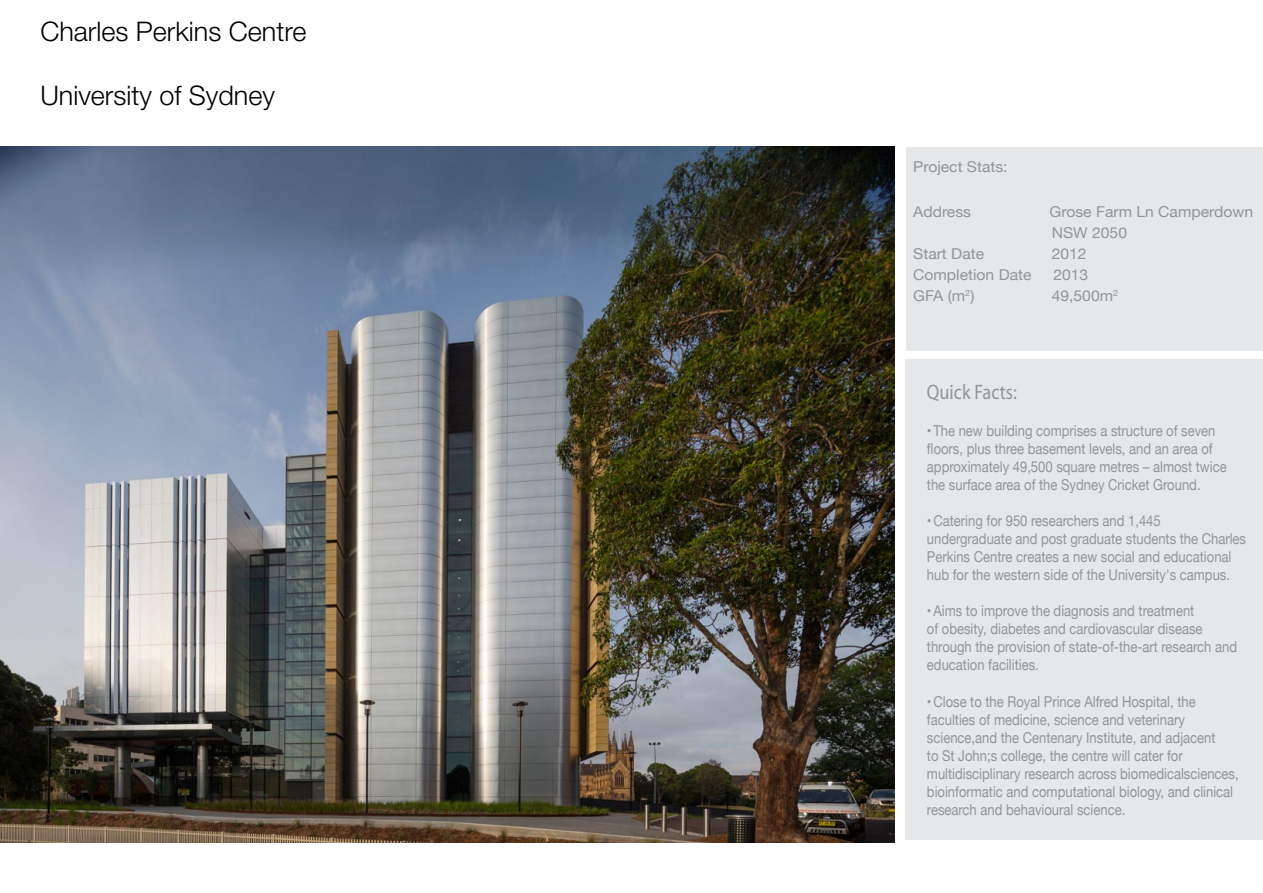
<style>
.page{position:relative;width:1263px;height:893px;background:#fff}
.page>*{position:absolute;margin:0;border:0;box-sizing:border-box;transform-origin:0 0}
.t1{font:300 27px "Helvetica Neue LT Std";color:#000}
.t2{font:21px "Myriad Pro";color:#939598;scale:.87 1}
.t3{font:15px/18px "Helvetica Neue";color:#939598;scale:.87 1}
.t4{font:15px/21px "Helvetica Neue";color:#939598;scale:1.05 1}
</style>
<div class="page">
<img style="left:0;top:147px;width:895px;height:695px">
<div style="left:907px;top:147px;width:356px;height:204px;background:#e6e7e8"></div>
<div style="left:905px;top:359px;width:358px;height:481px;background:#e6e7e8"></div>
<h1 class="t1" style="left:40px;top:14px;width:268px">Charles Perkins Centre</h1>
<h1 class="t1" style="left:40px;top:79px;width:236px">University of Sydney</h1>
<p class="t4" style="left:913px;top:157px;width:91px">Project Stats:</p>
<p class="t4" style="left:913px;top:202px;width:57px">Address</p>
<p class="t4" style="left:1049px;top:202px;width:195px">Grose Farm Ln Camperdown<br>NSW 2050</p>
<p class="t4" style="left:913px;top:244px;width:69px">Start Date</p>
<p class="t4" style="left:1052px;top:244px;width:35px">2012</p>
<p class="t4" style="left:913px;top:265px;width:114px">Completion Date</p>
<p class="t4" style="left:1053px;top:265px;width:35px">2013</p>
<p class="t4" style="left:913px;top:286px;width:60px">GFA (m<sup>2</sup>)</p>
<p class="t4" style="left:1052px;top:286px;width:65px">49,500m<sup>2</sup></p>
<h2 class="t2" style="left:927px;top:379px;width:105px">Quick Facts:</h2>
<p class="t3" style="left:927px;top:422px;width:346px">• The new building comprises a structure of seven floors, plus three basement levels, and an area of approximately 49,500 square metres – almost twice the surface area of the Sydney Cricket Ground.</p>
<p class="t3" style="left:927px;top:512px;width:368px">• Catering for 950 researchers and 1,445 undergraduate and post graduate students the Charles Perkins Centre creates a new social and educational hub for the western side of the University's campus.</p>
<p class="t3" style="left:927px;top:603px;width:358px">• Aims to improve the diagnosis and treatment<br>of obesity, diabetes and cardiovascular disease through the provision of state-of-the-art research and education facilities.</p>
<p class="t3" style="left:927px;top:693px;width:360px">• Close to the Royal Prince Alfred Hospital, the faculties of medicine, science and veterinary science,and the Centenary Institute, and adjacent<br>to St John;s college, the centre will cater for multidisciplinary research across biomedicalsciences, bioinformatic and computational biology, and clinical research and behavioural science.</p>
</div>
